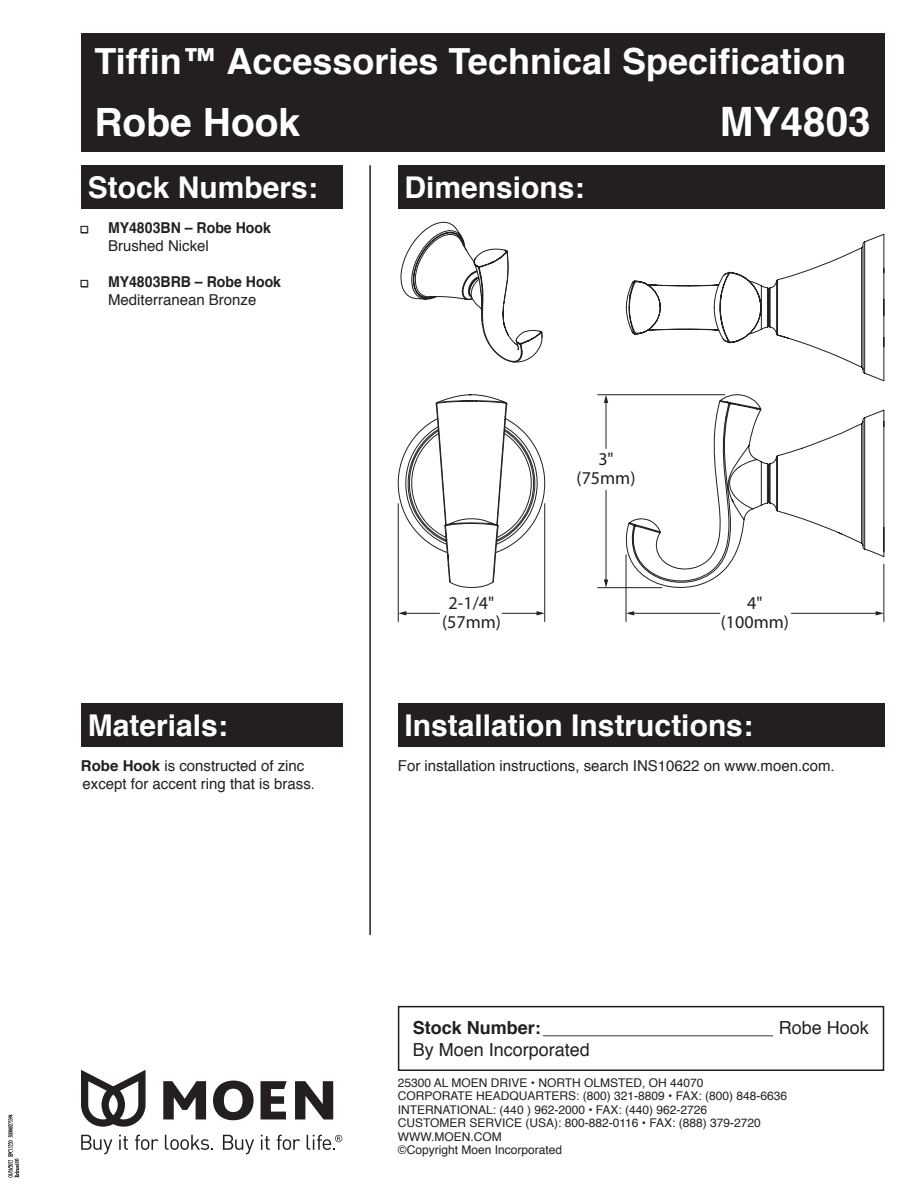
<style>
.page{position:relative;width:918px;height:1188px;background:#fff}
.page>*{position:absolute;margin:0;border:0;box-sizing:border-box;transform-origin:0 0}
.Title_Text{font:700 40.5px "Helvetica";color:#fff}
.Title_Text-2{font:700 39px "Helvetica";color:#fff}
.Title_Text-3{font:700 36px "Helvetica";color:#fff}
.Section_Headers{font:700 30px "Helvetica";color:#fff}
.Stock_Number___Produ{font:18px "Helvetica";color:#231f20}
.t1{font:18px/19.6px "Myriad Pro";color:#231f20;text-align:center}
.Text{font:15px "Helvetica";color:#231f20}
.List{font:15px "Helvetica";color:#231f20}
.Bold_Stock_Number{font:700 15px "Helvetica";color:#231f20;scale:.94 1}
.Unbolded_Stock_Numbe{font:15px "Helvetica";color:#231f20}
.Copyright_Info{font:12px "Helvetica";color:#231f20}
.s1{font-weight:700}
</style>
<div class="page">
<div style="left:81px;top:34px;width:803px;height:118px;background:#231f20"></div>
<div style="left:81px;top:165px;width:261px;height:43px;background:#231f20"></div>
<div style="left:81px;top:703px;width:261px;height:43px;background:#231f20"></div>
<div style="left:398px;top:165px;width:486px;height:43px;background:#231f20"></div>
<div style="left:398px;top:703px;width:486px;height:43px;background:#231f20"></div>
<div style="left:81px;top:226px;width:6px;height:7px;border:1px solid #231f20"></div>
<div style="left:81px;top:280px;width:6px;height:7px;border:1px solid #231f20"></div>
<hr style="left:369px;top:165px;width:2px;height:770px;background:#231f20">
<svg style="left:81px;top:1070px;width:65px;height:57px"></svg>
<svg style="left:163px;top:1081px;width:43px;height:38px"></svg>
<svg style="left:213px;top:1081px;width:41px;height:39px"></svg>
<svg style="left:261px;top:1081px;width:26px;height:38px"></svg>
<svg style="left:295px;top:1081px;width:38px;height:38px"></svg>
<svg style="left:81px;top:1135px;width:31px;height:19px"></svg>
<svg style="left:119px;top:1135px;width:9px;height:15px"></svg>
<svg style="left:135px;top:1135px;width:23px;height:15px"></svg>
<svg style="left:165px;top:1135px;width:48px;height:15px"></svg>
<svg style="left:223px;top:1135px;width:31px;height:19px"></svg>
<svg style="left:261px;top:1135px;width:9px;height:15px"></svg>
<svg style="left:277px;top:1135px;width:23px;height:15px"></svg>
<svg style="left:307px;top:1135px;width:35px;height:15px"></svg>
<div style="left:398px;top:1006px;width:486px;height:65px;border:2px solid #231f20"></div>
<svg style="left:626px;top:233px;width:258px;height:149px"></svg>
<svg style="left:545px;top:394px;width:339px;height:197px"></svg>
<svg style="left:398px;top:394px;width:149px;height:194px"></svg>
<svg style="left:401px;top:222px;width:142px;height:141px"></svg>
<hr style="left:398px;top:504px;width:1px;height:118px;background:#231f20">
<hr style="left:544px;top:504px;width:1px;height:118px;background:#231f20">
<hr style="left:502px;top:613px;width:36px;height:1px;background:#231f20">
<svg style="left:537px;top:611px;width:8px;height:4px"></svg>
<hr style="left:405px;top:613px;width:35px;height:1px;background:#231f20">
<svg style="left:398px;top:611px;width:8px;height:4px"></svg>
<hr style="left:598px;top:394px;width:127px;height:1px;background:#231f20">
<hr style="left:598px;top:587px;width:64px;height:1px;background:#231f20">
<hr style="left:606px;top:490px;width:1px;height:91px;background:#231f20">
<svg style="left:604px;top:579px;width:4px;height:9px"></svg>
<hr style="left:606px;top:401px;width:1px;height:48px;background:#231f20">
<svg style="left:604px;top:395px;width:4px;height:8px"></svg>
<hr style="left:626px;top:555px;width:1px;height:67px;background:#231f20">
<hr style="left:883px;top:564px;width:1px;height:58px;background:#231f20">
<hr style="left:791px;top:613px;width:86px;height:1px;background:#231f20">
<svg style="left:876px;top:611px;width:8px;height:4px"></svg>
<hr style="left:633px;top:613px;width:87px;height:1px;background:#231f20">
<svg style="left:626px;top:611px;width:8px;height:4px"></svg>
<svg style="left:8px;top:1115px;width:11px;height:62px"></svg>
<p class="Title_Text-3" style="left:94px;top:33px;width:753px">Tiffin™ Accessories Technical Specification</p>
<p class="Title_Text-2" style="left:94px;top:91px;width:207px">Robe Hook</p>
<p class="Title_Text" style="left:720px;top:89px;width:152px">MY4803</p>
<p class="Section_Headers" style="left:88px;top:163px;width:232px">Stock Numbers:</p>
<p class="Section_Headers" style="left:405px;top:163px;width:182px">Dimensions:</p>
<p class="Bold_Stock_Number" style="left:108px;top:216px;width:175px">MY4803BN – Robe Hook</p>
<p class="Unbolded_Stock_Numbe" style="left:108px;top:234px;width:102px">Brushed Nickel</p>
<p class="Bold_Stock_Number" style="left:108px;top:270px;width:186px">MY4803BRB – Robe Hook</p>
<p class="Unbolded_Stock_Numbe" style="left:108px;top:288px;width:150px">Mediterranean Bronze</p>
<p class="Section_Headers" style="left:88px;top:701px;width:142px">Materials:</p>
<p class="t1" style="left:442px;top:593px;width:60px">2-1/4" (57mm)</p>
<p class="t1" style="left:577px;top:449px;width:60px">3" (75mm)</p>
<p class="t1" style="left:721px;top:593px;width:70px">4" (100mm)</p>
<p class="Section_Headers" style="left:405px;top:701px;width:350px">Installation Instructions:</p>
<p class="Text" style="left:81px;top:754px;width:225px"><span class="s1">Robe Hook</span> is constructed of zinc</p>
<p class="List" style="left:398px;top:755px;width:438px">For installation instructions, search INS10622 on www.moen.com.</p>
<p class="Text" style="left:82px;top:772px;width:234px">except for accent ring that is brass.</p>
<p class="Stock_Number___Produ" style="left:413px;top:1014px;width:457px"><span class="s1">Stock Number:</span>_______________________ Robe Hook</p>
<p class="Stock_Number___Produ" style="left:413px;top:1036px;width:179px">By Moen Incorporated</p>
<p class="Copyright_Info" style="left:398px;top:1073px;width:307px">25300 AL MOEN DRIVE • NORTH OLMSTED, OH 44070</p>
<p class="Copyright_Info" style="left:398px;top:1087px;width:391px">CORPORATE HEADQUARTERS: (800) 321-8809 • FAX: (800) 848-6636</p>
<p class="Copyright_Info" style="left:398px;top:1100px;width:311px">INTERNATIONAL: (440 ) 962-2000 • FAX: (440) 962-2726</p>
<p class="Copyright_Info" style="left:398px;top:1114px;width:365px">CUSTOMER SERVICE (USA): 800-882-0116 • FAX: (888) 379-2720</p>
<p class="Copyright_Info" style="left:398px;top:1127px;width:105px">WWW.MOEN.COM</p>
<p class="Copyright_Info" style="left:398px;top:1141px;width:166px">©Copyright Moen Incorporated</p>
</div>
